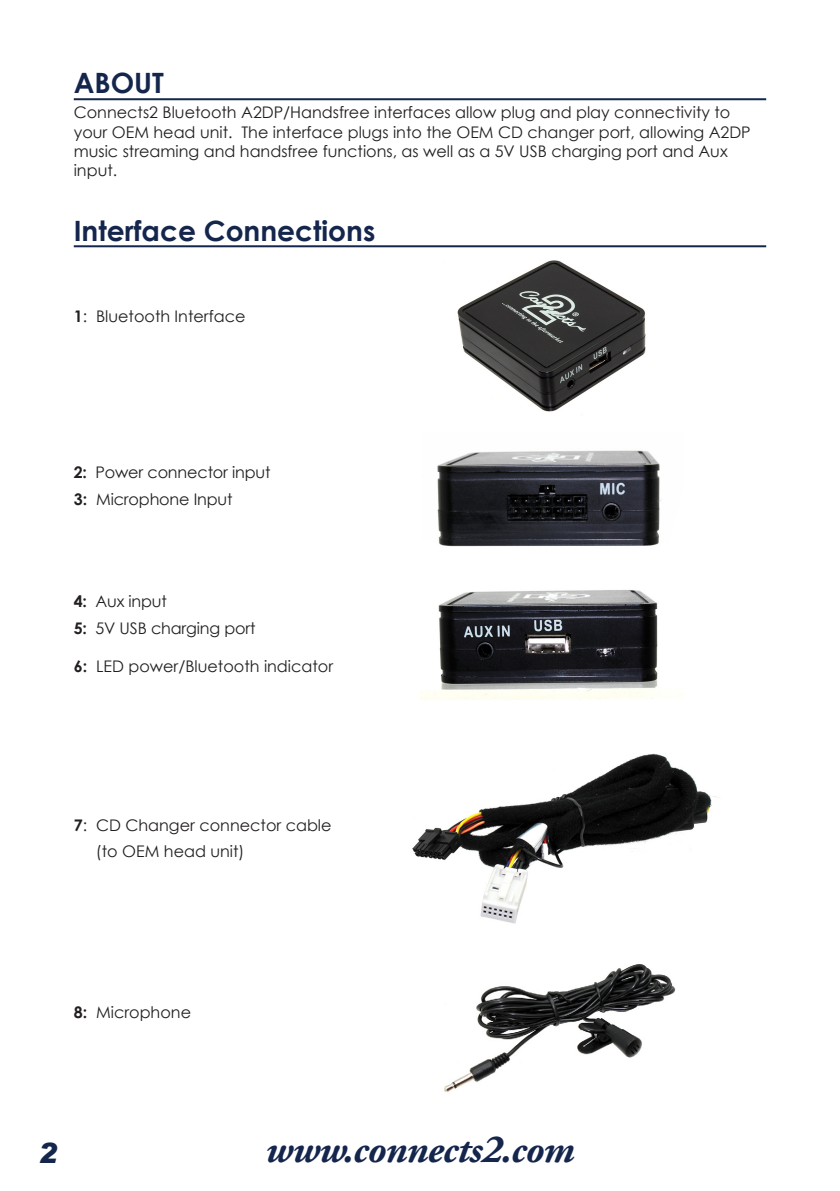
<style>
.page{position:relative;width:840px;height:1191px;background:#fff}
.page>*{position:absolute;margin:0;border:0;box-sizing:border-box;transform-origin:0 0}
.t1{font:italic 700 40px "Adobe Garamond Pro";letter-spacing:-.02em;color:#15264d}
.t2{font:700 28px "Century Gothic";color:#15264d}
.t3{font:italic 900 28px "Arial";color:#15264d}
.Inro_Text{font:16px/19.2px "Century Gothic";color:#231f20}
.s1{font-weight:700}
</style>
<div class="page">
<hr style="left:74px;top:98px;width:691px;height:2px;background:#15264d">
<hr style="left:74px;top:245px;width:691px;height:2px;background:#15264d">
<img style="left:444px;top:964px;width:232px;height:128px">
<img style="left:412px;top:753px;width:307px;height:171px">
<img style="left:420px;top:589px;width:262px;height:111px">
<img style="left:437px;top:450px;width:224px;height:97px">
<img style="left:457px;top:260px;width:189px;height:155px">
<p class="t2" style="left:74px;top:62px;width:92px">ABOUT</p>
<p class="Inro_Text" style="left:74px;top:103px;width:678px">Connects2 Bluetooth A2DP/Handsfree interfaces allow plug and play connectivity to your OEM head unit. The interface plugs into the OEM CD changer port, allowing A2DP music streaming and handsfree functions, as well as a 5V USB charging port and Aux input.</p>
<p class="t2" style="left:74px;top:209px;width:303px">Interface Connections</p>
<p class="Inro_Text" style="left:74px;top:306px;width:173px"><span class="s1">1</span>: Bluetooth Interface</p>
<p class="Inro_Text" style="left:74px;top:463px;width:198px"><span class="s1">2:</span> Power connector input</p>
<p class="Inro_Text" style="left:74px;top:489px;width:160px"><span class="s1">3:</span> Microphone Input</p>
<p class="Inro_Text" style="left:74px;top:591px;width:95px"><span class="s1">4:</span> Aux input</p>
<p class="Inro_Text" style="left:74px;top:618px;width:183px"><span class="s1">5:</span> 5V USB charging port</p>
<p class="Inro_Text" style="left:74px;top:656px;width:261px"><span class="s1">6:</span> LED power/Bluetooth indicator</p>
<p class="Inro_Text" style="left:74px;top:815px;width:259px"><span class="s1">7</span>: CD Changer connector cable</p>
<p class="Inro_Text" style="left:96px;top:841px;width:150px">(to OEM head unit)</p>
<p class="Inro_Text" style="left:74px;top:1002px;width:119px"><span class="s1">8:</span> Microphone</p>
<p class="t3" style="left:38px;top:1135px;width:20px">2</p>
<h1 class="t1" style="left:265px;top:1126px;width:310px">www.connects2.com</h1>
</div>
